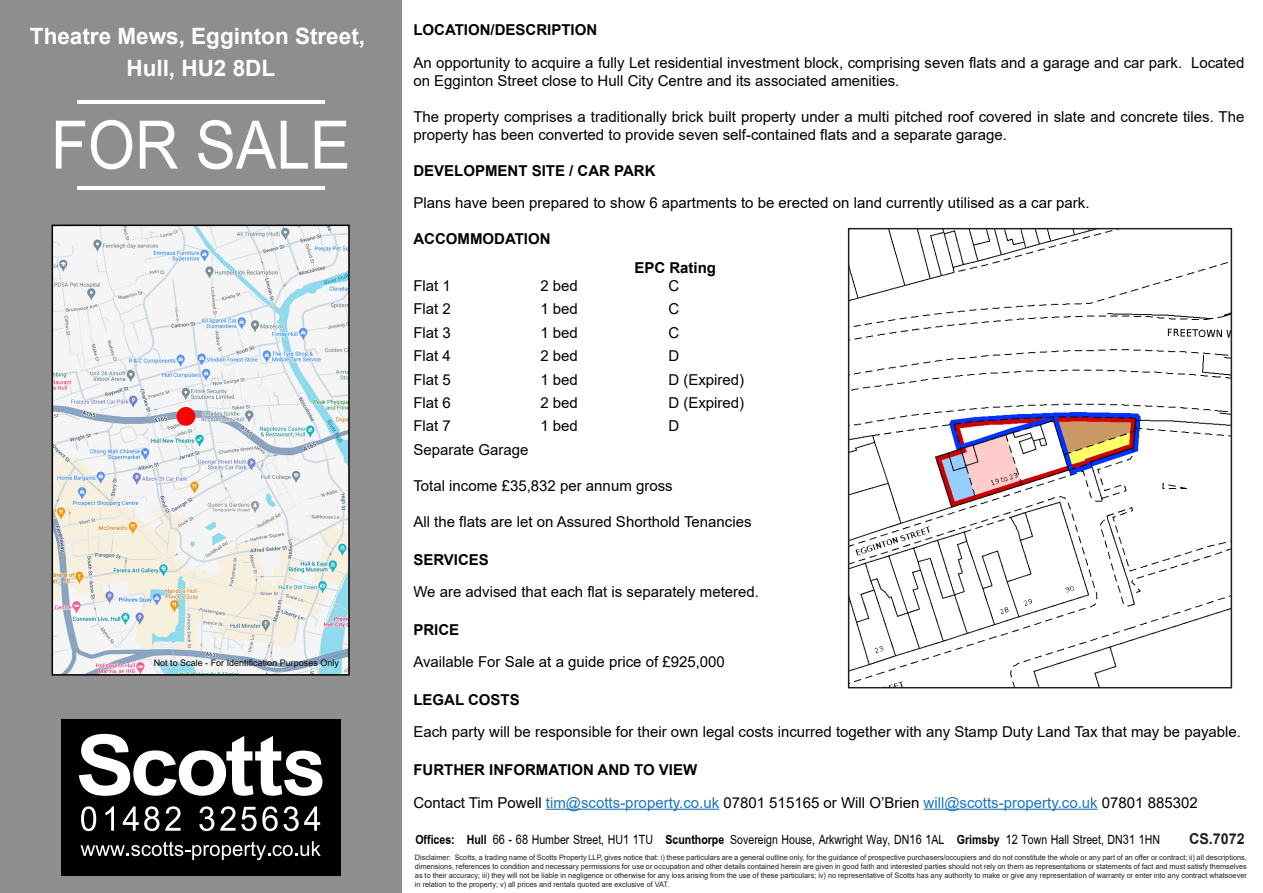
<style>
.page{position:relative;width:1263px;height:893px;background:#fff}
.page>*{position:absolute;margin:0;border:0;box-sizing:border-box;transform-origin:0 0}
.t1{font:66.9px "Arial";color:#fff;scale:.9 1}
.t2{font:700 22.5px/32.4px "Arial";color:#fff;text-align:center}
.t3{font:19.5px "Browallia UPC";color:#000;scale:.83 1}
.t4{font:15px/18px "Arial";color:#000}
.t5{font:700 15px "Arial";color:#000}
.t6{font:700 15px "Arial";color:#231f20;scale:.96 1}
.t7{font:9px "Arial";color:#000}
.t8{font:7.5px/9px "Arial";color:#231f20;text-align:justify}
.s1{font-weight:700}
.s2{color:#1c75bc}
.s3{font-size:20.1px}
</style>
<div class="page">
<div style="left:0;top:0;width:401px;height:893px;background:#8e8e8e"></div>
<img style="left:55px;top:228px;width:292px;height:445px">
<div style="left:61px;top:719px;width:279px;height:156px;background:#000"></div>
<svg style="left:81px;top:841px;width:240px;height:19px"></svg>
<svg style="left:79px;top:734px;width:243px;height:62px"></svg>
<svg style="left:81px;top:806px;width:15px;height:25px"></svg>
<svg style="left:105px;top:806px;width:9px;height:25px"></svg>
<svg style="left:123px;top:806px;width:36px;height:25px"></svg>
<svg style="left:165px;top:806px;width:16px;height:25px"></svg>
<svg style="left:199px;top:806px;width:15px;height:25px"></svg>
<svg style="left:220px;top:806px;width:100px;height:25px"></svg>
<hr style="left:77px;top:100px;width:247px;height:4px;background:#fff">
<hr style="left:77px;top:186px;width:247px;height:4px;background:#fff">
<hr style="left:546px;top:809px;width:173px;height:1px;background:#1c75bc">
<hr style="left:923px;top:809px;width:175px;height:1px;background:#1c75bc">
<div style="left:52px;top:225px;width:298px;height:451px;border:2px solid #000"></div>
<div style="left:177px;top:407px;width:18px;height:19px;background:#f00;border-radius:50%"></div>
<img style="left:851px;top:231px;width:378px;height:454px">
<div style="left:848px;top:228px;width:384px;height:460px;border:2px solid #231f20"></div>
<h2 class="t2" style="left:30px;top:20px;width:337px">Theatre Mews, Egginton Street,<br>Hull, HU2 8DL</h2>
<p class="t5" style="left:413px;top:20px;width:185px">LOCATION/DESCRIPTION</p>
<p class="t4" style="left:413px;top:53px;width:833px">An opportunity to acquire a fully Let residential investment block, comprising seven flats and a garage and car park. Located on Egginton Street close to Hull City Centre and its associated amenities.</p>
<p class="t4" style="left:413px;top:107px;width:832px">The property comprises a traditionally brick built property under a multi pitched roof covered in slate and concrete tiles. The property has been converted to provide seven self-contained flats and a separate garage.</p>
<p class="t5" style="left:413px;top:160px;width:244px">DEVELOPMENT SITE / CAR PARK</p>
<p class="t4" style="left:413px;top:194px;width:678px">Plans have been prepared to show 6 apartments to be erected on land currently utilised as a car park.</p>
<p class="t5" style="left:413px;top:228px;width:139px">ACCOMMODATION</p>
<p class="t5" style="left:634px;top:257px;width:83px">EPC Rating</p>
<p class="t4" style="left:413px;top:277px;width:39px">Flat 1</p>
<p class="t4" style="left:540px;top:277px;width:39px">2 bed</p>
<p class="t4" style="left:668px;top:277px;width:12px">C</p>
<p class="t4" style="left:413px;top:300px;width:39px">Flat 2</p>
<p class="t4" style="left:540px;top:300px;width:39px">1 bed</p>
<p class="t4" style="left:668px;top:300px;width:12px">C</p>
<p class="t4" style="left:413px;top:323px;width:39px">Flat 3</p>
<p class="t4" style="left:540px;top:323px;width:39px">1 bed</p>
<p class="t4" style="left:668px;top:323px;width:12px">C</p>
<p class="t4" style="left:413px;top:347px;width:39px">Flat 4</p>
<p class="t4" style="left:540px;top:347px;width:39px">2 bed</p>
<p class="t4" style="left:668px;top:347px;width:12px">D</p>
<p class="t4" style="left:413px;top:370px;width:39px">Flat 5</p>
<p class="t4" style="left:540px;top:370px;width:39px">1 bed</p>
<p class="t4" style="left:668px;top:370px;width:77px">D (Expired)</p>
<p class="t4" style="left:413px;top:394px;width:39px">Flat 6</p>
<p class="t4" style="left:540px;top:394px;width:39px">2 bed</p>
<p class="t4" style="left:668px;top:394px;width:77px">D (Expired)</p>
<p class="t4" style="left:413px;top:417px;width:39px">Flat 7</p>
<p class="t4" style="left:540px;top:417px;width:39px">1 bed</p>
<p class="t4" style="left:668px;top:417px;width:12px">D</p>
<p class="t4" style="left:413px;top:440px;width:117px">Separate Garage</p>
<p class="t4" style="left:413px;top:476px;width:261px">Total income £35,832 per annum gross</p>
<p class="t4" style="left:413px;top:512px;width:340px">All the flats are let on Assured Shorthold Tenancies</p>
<p class="t5" style="left:413px;top:549px;width:77px">SERVICES</p>
<p class="t4" style="left:413px;top:583px;width:347px">We are advised that each flat is separately metered.</p>
<p class="t5" style="left:413px;top:619px;width:47px">PRICE</p>
<p class="t4" style="left:413px;top:653px;width:313px">Available For Sale at a guide price of £925,000</p>
<p class="t5" style="left:413px;top:689px;width:108px">LEGAL COSTS</p>
<p class="t4" style="left:413px;top:723px;width:829px">Each party will be responsible for their own legal costs incurred together with any Stamp Duty Land Tax that may be payable.</p>
<p class="t4" style="left:413px;top:754px;width:786px;line-height:32.4px"><span class="s1">FURTHER INFORMATION AND TO VIEW<br></span>Contact Tim Powell <span class="s2">tim@scotts-property.co.uk</span> 07801 515165 or Will O’Brien <span class="s2">will@scotts-property.co.uk</span> 07801 885302</p>
<h1 class="t1" style="left:51px;top:99px;width:334px">FOR SALE</h1>
<p class="t7" style="left:154px;top:657px;width:187px">Not to Scale - For Identification Purposes Only</p>
<h3 class="t3" style="left:415px;top:827px;width:899px"><span class="s1">Offices: Hull</span> <span class="s3">66 - 68</span> Humber Street, HU<span class="s3">1 1</span>TU <span class="s1">Scunthorpe</span> Sovereign House, Arkwright Way, DN<span class="s3">16 1</span>AL <span class="s1">Grimsby</span> <span class="s3">12</span> Town Hall Street, DN<span class="s3">31 1</span>HN</h3>
<p class="t6" style="left:1189px;top:828px;width:60px">CS.7072</p>
<p class="t8" style="left:415px;top:852px;width:833px">Disclaimer: Scotts, a trading name of Scotts Property LLP, gives notice that: i) these particulars are a general outline only, for the guidance of prospective purchasers/occupiers and do not constitute the whole or any part of an offer or contract; ii) all descriptions, dimensions, references to condition and necessary permissions for use or occupation and other details contained herein are given in good faith and interested parties should not rely on them as representations or statements of fact and must satisfy themselves as to their accuracy; iii) they will not be liable in negligence or otherwise for any loss arising from the use of these particulars; iv) no representative of Scotts has any authority to make or give any representation of warranty or enter into any contract whatsoever in relation to the property; v) all prices and rentals quoted are exclusive of VAT.</p>
</div>
